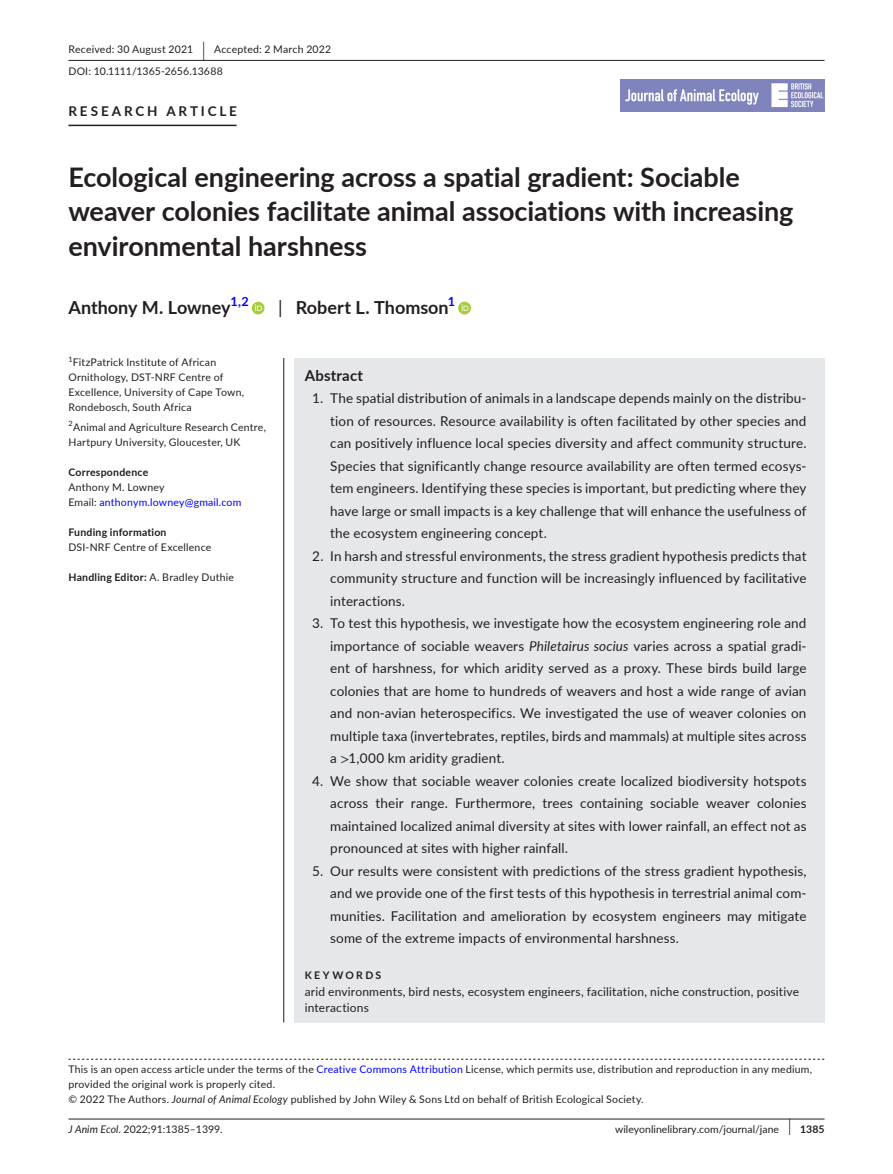
<style>
.page{position:relative;width:893px;height:1174px;background:#fff}
.page>*{position:absolute;margin:0;border:0;box-sizing:border-box;transform-origin:0 0}
.t1{font:700 27px/34.5px "Lato";letter-spacing:-.005em;color:#231f20}
.t2{font:700 18px "Lato";color:#231f20}
.t3{font:700 15px "Lato";letter-spacing:.015em;color:#231f20}
.t4{font:13.5px/22.5px "Lato";letter-spacing:.01em;color:#231f20;text-align:justify}
.t5{font:700 13.5px "Lato";letter-spacing:.21em;color:#231f20}
.t6{font:700 12.6px "Lato";color:#00f}
.t7{font:12px/16.5px "Lato";letter-spacing:.015em;color:#231f20}
.t8{font:10.5px/15px "Lato";letter-spacing:.02em;color:#231f20}
.t9{font:10.5px "Lato";color:#231f20}
.t10{font:700 10.5px "Lato";letter-spacing:.02em;color:#231f20}
.t11{font:10.5px/15px "Lato";letter-spacing:.02em;color:#00f}
.t12{font:700 10.5px "Lato";letter-spacing:.22em;color:#231f20}
.t13{font:7.35px "Lato";color:#231f20}
.s1{font-size:19.65px}
.s2{font-weight:400}
.s3{color:#231f20}
.s4{font-style:italic}
.s5{font-family:"STIX"}
.s6{color:#00f}
.s7{font-size:17.4px}
.s8{font-weight:700}
</style>
<div class="page">
<hr style="left:68px;top:1118px;width:756px;height:1px;background:#231f20">
<img style="left:620px;top:79px;width:204px;height:33px">
<hr style="left:68px;top:60px;width:756px;height:1px;background:#231f20">
<hr style="left:68px;top:125px;width:169px;height:1px;background:#231f20">
<div style="left:252px;top:302px;width:13px;height:12px;background:#a5cd39;border-radius:50%"></div>
<svg style="left:255px;top:304px;width:7px;height:7px"></svg>
<svg style="left:458px;top:302px;width:13px;height:12px"></svg>
<svg style="left:462px;top:304px;width:6px;height:7px"></svg>
<svg style="left:68px;top:1058px;width:756px;height:1px"></svg>
<div style="left:294px;top:358px;width:530px;height:664px;background:#e6e7e9"></div>
<hr style="left:283px;top:358px;width:1px;height:664px;background:#231f20">
<p class="t8" style="left:68px;top:38px;width:264px;line-height:21.8px">Received: 30 August 2021 <span class="s1">|</span> Accepted: 2 March 2022<br>DOI: 10.1111/1365-2656.13688</p>
<p class="t5" style="left:68px;top:101px;width:170px">RESEARCH ARTICLE</p>
<h1 class="t1" style="left:68px;top:159px;width:726px">Ecological engineering across a spatial gradient: Sociable weaver colonies facilitate animal associations with increasing environmental harshness</h1>
<h2 class="t2" style="left:68px;top:295px;width:164px">Anthony M. Lowney</h2>
<p class="t6" style="left:230px;top:292px;width:20px">1,2</p>
<h2 class="t2" style="left:278px;top:295px;width:172px"><span class="s2">|</span> Robert L. Thomson</h2>
<p class="t6" style="left:448px;top:292px;width:9px">1</p>
<p class="t13" style="left:68px;top:354px;width:6px">1</p>
<p class="t8" style="left:68px;top:355px;width:177px;text-indent:4px">FitzPatrick Institute of African<br>Ornithology, DST-NRF Centre of<br>Excellence, University of Cape Town,<br>Rondebosch, South Africa</p>
<p class="t8" style="left:68px;top:419px;width:199px"><sup>2</sup>Animal and Agriculture Research Centre,<br>Hartpury University, Gloucester, UK</p>
<p class="t10" style="left:68px;top:464px;width:81px">Correspondence</p>
<p class="t11" style="left:68px;top:479px;width:174px"><span class="s3">Anthony M. Lowney<br>Email:</span> anthonym.lowney@gmail.com</p>
<p class="t10" style="left:68px;top:524px;width:100px">Funding information</p>
<p class="t8" style="left:68px;top:539px;width:144px">DSI-NRF Centre of Excellence</p>
<p class="t10" style="left:68px;top:569px;width:167px">Handling Editor: <span class="s2">A. Bradley Duthie</span></p>
<p class="t3" style="left:305px;top:364px;width:60px">Abstract</p>
<p class="t4" style="left:330px;top:386px;width:478px;text-indent:-18px">1. The spatial distribution of animals in a landscape depends mainly on the distribu&shy;tion of resources. Resource availability is often facilitated by other species and can positively influence local species diversity and affect community structure.<br>Species that significantly change resource availability are often termed ecosys&shy;tem engineers. Identifying these species is important, but predicting where they have large or small impacts is a key challenge that will enhance the usefulness of the ecosystem engineering concept.</p>
<p class="t4" style="left:330px;top:544px;width:478px;text-indent:-18px">2. In harsh and stressful environments, the stress gradient hypothesis predicts that community structure and function will be increasingly influenced by facilitative interactions.</p>
<p class="t4" style="left:330px;top:611px;width:478px;text-indent:-18px">3. To test this hypothesis, we investigate how the ecosystem engineering role and importance of sociable weavers <span class="s4">Philetairus socius</span> varies across a spatial gradi&shy;ent of harshness, for which aridity served as a proxy. These birds build large colonies that are home to hundreds of weavers and host a wide range of avian and non-avian heterospecifics. We investigated the use of weaver colonies on multiple taxa (invertebrates, reptiles, birds and mammals) at multiple sites across a <span class="s5">&gt;</span>1,000 km aridity gradient.</p>
<p class="t4" style="left:330px;top:769px;width:478px;text-indent:-18px">4. We show that sociable weaver colonies create localized biodiversity hotspots across their range. Furthermore, trees containing sociable weaver colonies maintained localized animal diversity at sites with lower rainfall, an effect not as pronounced at sites with higher rainfall.</p>
<p class="t4" style="left:330px;top:859px;width:478px;text-indent:-18px">5. Our results were consistent with predictions of the stress gradient hypothesis, and we provide one of the first tests of this hypothesis in terrestrial animal com&shy;munities. Facilitation and amelioration by ecosystem engineers may mitigate some of the extreme impacts of environmental harshness.</p>
<p class="t12" style="left:305px;top:967px;width:78px">KEYWORDS</p>
<p class="t7" style="left:305px;top:982px;width:496px">arid environments, bird nests, ecosystem engineers, facilitation, niche construction, positive interactions</p>
<p class="t8" style="left:68px;top:1061px;width:745px">This is an open access article under the terms of the <span class="s6">Creative Commons Attribution</span> License, which permits use, distribution and reproduction in any medium, provided the original work is properly cited.<br>© 2022 The Authors. <span class="s4">Journal of Animal Ecology</span> published by John Wiley &amp; Sons Ltd on behalf of British Ecological Society.</p>
<p class="t9" style="left:68px;top:1121px;width:156px"><span class="s4">J Anim Ecol.</span> 2022;91:1385–1399.</p>
<p class="t9" style="left:615px;top:1121px;width:211px">wileyonlinelibrary.com/journal/jane <span class="s7">|</span> <span class="s8">1385</span></p>
</div>
